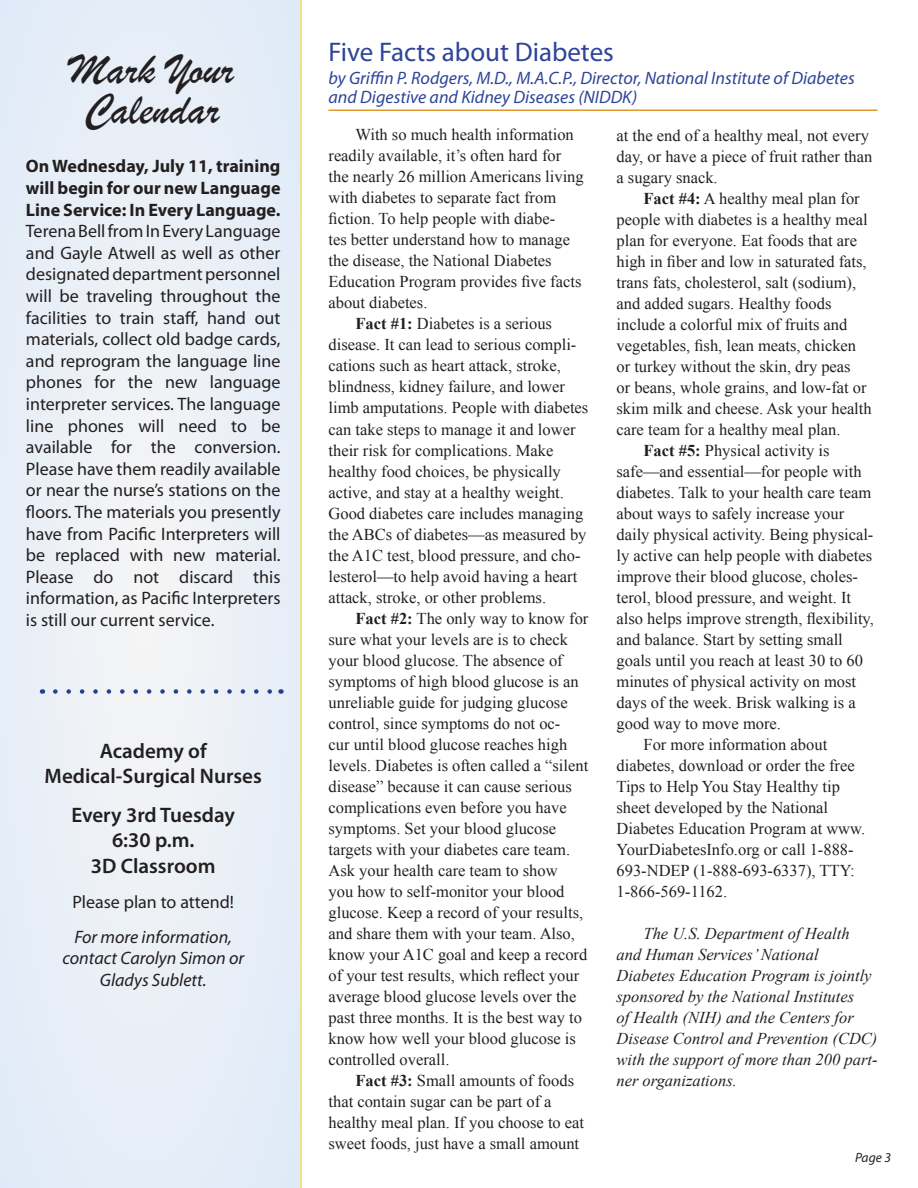
<style>
.page{position:relative;width:918px;height:1188px;background:#fff}
.page>*{position:absolute;margin:0;border:0;box-sizing:border-box;transform-origin:0 0}
.t1{font:45px/40.5px "Brush Script";color:#231f20;text-align:center}
.Headline{font:27px "Myriad Pro";color:#2e4499}
.Default{font:600 21px/25.2px "Myriad Pro";color:#231f20;text-align:center}
.Default-2{font:18px/21.6px "Myriad Pro";color:#231f20;text-align:justify}
.Byline{font:italic 18px/18.8px "Myriad Pro";color:#2e4499}
.Default-3{font:italic 18px/21.6px "Myriad Pro";color:#231f20;text-align:center}
.Text_body{font:16.5px/21px "Times New Roman";color:#231f20}
.Text_body-2{font:italic 16.5px/21px "Times New Roman";color:#231f20}
.t2{font:italic 13.5px "Myriad Pro";color:#231f20}
.s1{font-weight:700}
</style>
<div class="page">
<svg style="left:0;top:0;width:302px;height:1188px"></svg>
<hr style="left:328px;top:110px;width:550px;height:1px;background:#e1962f">
<svg style="left:55px;top:689px;width:219px;height:5px"></svg>
<p class="t1" style="left:70px;top:49px;width:166px">Mark Your<br>Calendar</p>
<p class="Default-2" style="left:26px;top:155px;width:256px"><span class="s1">On Wednesday, July 11, training will begin for our new Language Line Service: In Every Language.<br></span>Terena Bell from In Every Language and Gayle Atwell as well as other designated department personnel will be traveling throughout the facilities to train staff, hand out materials, collect old badge cards, and reprogram the language line phones for the new language interpreter services. The language line phones will need to be available for the conversion.<br>Please have them readily available or near the nurse’s stations on the floors. The materials you presently have from Pacific Interpreters will be replaced with new material.<br>Please do not discard this information, as Pacific Interpreters is still our current service.</p>
<p class="Default" style="left:45px;top:738px;width:219px">Academy of<br>Medical-Surgical Nurses</p>
<p class="Default" style="left:71px;top:802px;width:165px">Every 3rd Tuesday<br>6:30 p.m.<br>3D Classroom</p>
<p class="Default-2" style="left:72px;top:891px;width:163px">Please plan to attend!</p>
<p class="Default-3" style="left:62px;top:926px;width:183px">For more information, contact Carolyn Simon or<br>Gladys Sublett.</p>
<p class="Headline" style="left:328px;top:35px;width:287px">Five Facts about Diabetes</p>
<p class="Byline" style="left:328px;top:68px;width:528px">by Griffin P. Rodgers, M.D., M.A.C.P., Director, National Institute of Diabetes and Digestive and Kidney Diseases (NIDDK)</p>
<p class="Text_body" style="left:329px;top:124px;width:257px;text-indent:27px">With so much health information readily available, it’s often hard for the nearly 26 million Americans living with diabetes to separate fact from fiction. To help people with diabe-<br>tes better understand how to manage the disease, the National Diabetes Education Program provides five facts about diabetes.</p>
<p class="Text_body" style="left:329px;top:313px;width:261px;text-indent:27px"><span class="s1">Fact #1:</span> Diabetes is a serious disease. It can lead to serious compli&shy;cations such as heart attack, stroke, blindness, kidney failure, and lower limb amputations. People with diabetes can take steps to manage it and lower their risk for complications. Make healthy food choices, be physically active, and stay at a healthy weight.<br>Good diabetes care includes managing the ABCs of diabetes—as measured by the A1C test, blood pressure, and cho&shy;lesterol—to help avoid having a heart attack, stroke, or other problems.</p>
<p class="Text_body" style="left:329px;top:607px;width:261px;text-indent:27px"><span class="s1">Fact #2:</span> The only way to know for sure what your levels are is to check your blood glucose. The absence of symptoms of high blood glucose is an unreliable guide for judging glucose control, since symptoms do not oc-<br>cur until blood glucose reaches high levels. Diabetes is often called a “silent disease” because it can cause serious complications even before you have symptoms. Set your blood glucose targets with your diabetes care team.<br>Ask your health care team to show<br>you how to self-monitor your blood glucose. Keep a record of your results, and share them with your team. Also, know your A1C goal and keep a record of your test results, which reflect your average blood glucose levels over the past three months. It is the best way to know how well your blood glucose is controlled overall.</p>
<p class="Text_body" style="left:329px;top:1069px;width:257px;text-indent:27px"><span class="s1">Fact #3:</span> Small amounts of foods that contain sugar can be part of a healthy meal plan. If you choose to eat sweet foods, just have a small amount</p>
<p class="Text_body" style="left:617px;top:124px;width:257px">at the end of a healthy meal, not every day, or have a piece of fruit rather than a sugary snack.</p>
<p class="Text_body" style="left:617px;top:187px;width:257px;text-indent:27px"><span class="s1">Fact #4:</span> A healthy meal plan for people with diabetes is a healthy meal plan for everyone. Eat foods that are high in fiber and low in saturated fats, trans fats, cholesterol, salt (sodium), and added sugars. Healthy foods include a colorful mix of fruits and vegetables, fish, lean meats, chicken or turkey without the skin, dry peas<br>or beans, whole grains, and low-fat or skim milk and cheese. Ask your health care team for a healthy meal plan.</p>
<p class="Text_body" style="left:617px;top:439px;width:259px;text-indent:27px"><span class="s1">Fact #5:</span> Physical activity is safe—and essential—for people with diabetes. Talk to your health care team about ways to safely increase your daily physical activity. Being physical&shy;ly active can help people with diabetes improve their blood glucose, choles&shy;terol, blood pressure, and weight. It also helps improve strength, flexibility, and balance. Start by setting small goals until you reach at least 30 to 60 minutes of physical activity on most days of the week. Brisk walking is a good way to move more.</p>
<p class="Text_body" style="left:617px;top:734px;width:250px;text-indent:27px">For more information about diabetes, download or order the free<br>Tips to Help You Stay Healthy tip sheet developed by the National<br>Diabetes Education Program at www.<br>YourDiabetesInfo.org or call 1-888-<br>693-NDEP (1-888-693-6337), TTY:<br>1-866-569-1162.</p>
<p class="Text_body-2" style="left:617px;top:922px;width:262px;text-indent:27px">The U.S. Department of Health and Human Services’ National Diabetes Education Program is jointly sponsored by the National Institutes<br>of Health (NIH) and the Centers for Disease Control and Prevention (CDC) with the support of more than 200 part&shy;ner organizations.</p>
<p class="t2" style="left:855px;top:1149px;width:37px">Page 3</p>
</div>
